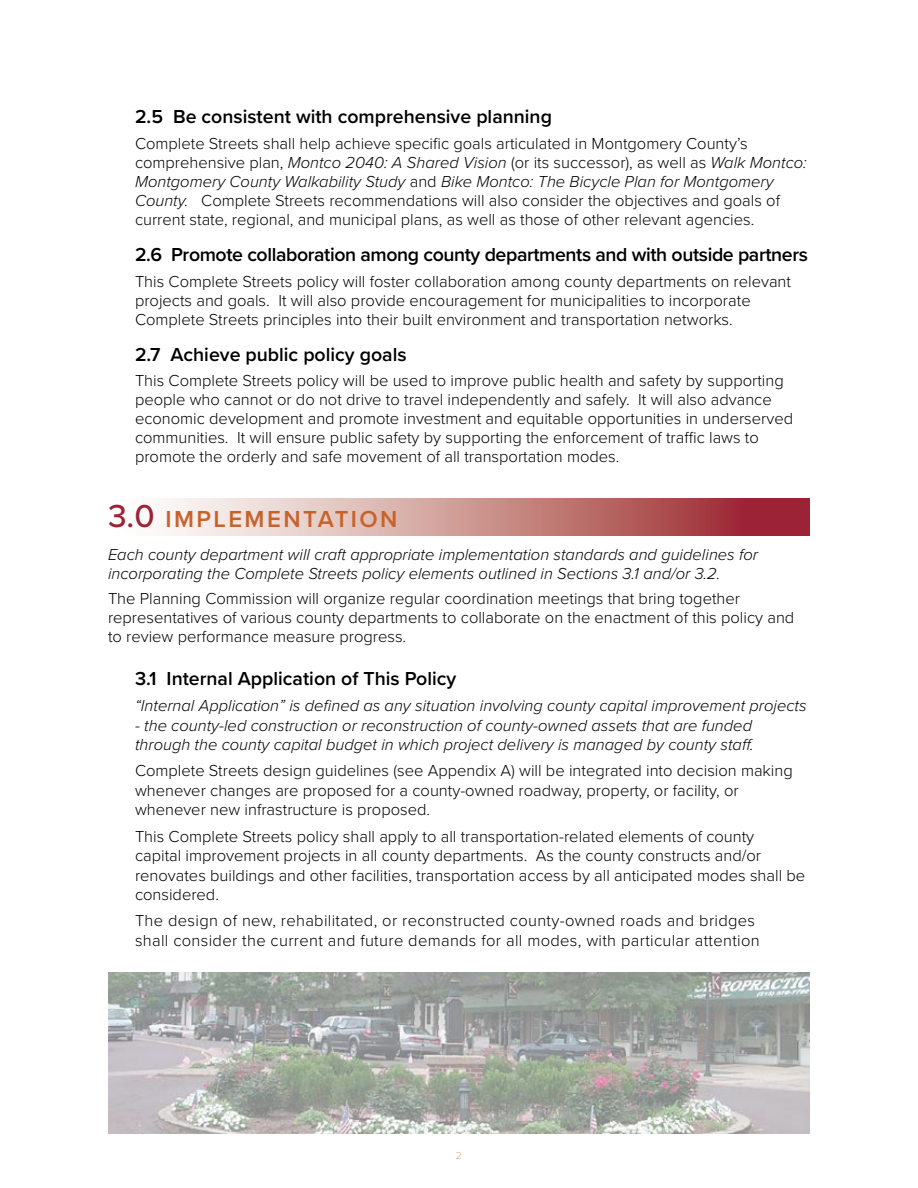
<style>
.page{position:relative;width:918px;height:1188px;background:#fff}
.page>*{position:absolute;margin:0;border:0;box-sizing:border-box;transform-origin:0 0}
.t1{font:600 24px "Proxima Nova";letter-spacing:.1em;color:#c8622a}
.t2{font:600 19.5px "Proxima Nova";color:#000}
.t3{font:600 19.5px "Proxima Nova";letter-spacing:-.02em;color:#000}
.t4{font:300 16.5px/18.9px "Proxima Nova";color:#000}
.t5{font:italic 300 16.5px/18.9px "Proxima Nova";color:#000}
.t6{font:300 16.5px/19.5px "Proxima Nova";letter-spacing:.02em;color:#000}
.t7{font:100 10.5px "Proxima Nova T";color:#c8622a}
.s1{font-style:italic}
.s2{font-weight:500;font-size:33px;color:#9c2336}
</style>
<div class="page">
<svg style="left:166px;top:499px;width:644px;height:37px;background:#c98d8d"></svg>
<img style="left:108px;top:972px;width:702px;height:162px">
<p class="t2" style="left:135px;top:102px;width:418px">2.5 Be consistent with comprehensive planning</p>
<p class="t4" style="left:135px;top:133px;width:673px">Complete Streets shall help achieve specific goals articulated in Montgomery County’s comprehensive plan, <span class="s1">Montco 2040: A Shared Vision</span> (or its successor), as well as <span class="s1">Walk Montco:<br>Montgomery County Walkability Study</span> and <span class="s1">Bike Montco: The Bicycle Plan for Montgomery County.</span> Complete Streets recommendations will also consider the objectives and goals of current state, regional, and municipal plans, as well as those of other relevant agencies.</p>
<p class="t3" style="left:135px;top:240px;width:674px">2.6 Promote collaboration among county departments and with outside partners</p>
<p class="t4" style="left:135px;top:271px;width:658px">This Complete Streets policy will foster collaboration among county departments on relevant projects and goals. It will also provide encouragement for municipalities to incorporate<br>Complete Streets principles into their built environment and transportation networks.</p>
<p class="t2" style="left:135px;top:340px;width:273px">2.7 Achieve public policy goals</p>
<p class="t4" style="left:135px;top:370px;width:660px">This Complete Streets policy will be used to improve public health and safety by supporting people who cannot or do not drive to travel independently and safely. It will also advance economic development and promote investment and equitable opportunities in underserved communities. It will ensure public safety by supporting the enforcement of traffic laws to promote the orderly and safe movement of all transportation modes.</p>
<h1 class="t1" style="left:108px;top:501px;width:291px"><span class="s2">3.0</span> IMPLEMENTATION</h1>
<p class="t5" style="left:108px;top:544px;width:652px">Each county department will craft appropriate implementation standards and guidelines for incorporating the Complete Streets policy elements outlined in Sections 3.1 and/or 3.2.</p>
<p class="t4" style="left:108px;top:588px;width:688px">The Planning Commission will organize regular coordination meetings that bring together representatives of various county departments to collaborate on the enactment of this policy and to review performance measure progress.</p>
<p class="t2" style="left:135px;top:664px;width:323px">3.1 Internal Application of This Policy</p>
<p class="t5" style="left:135px;top:695px;width:673px">“Internal Application” is defined as any situation involving county capital improvement projects</p>
<p class="t5" style="left:135px;top:715px;width:620px;line-height:19.5px">- the county-led construction or reconstruction of county-owned assets that are funded through the county capital budget in which project delivery is managed by county staff.</p>
<p class="t4" style="left:135px;top:760px;width:659px;line-height:19.5px">Complete Streets design guidelines (see Appendix A) will be integrated into decision making whenever changes are proposed for a county-owned roadway, property, or facility, or whenever new infrastructure is proposed.</p>
<p class="t4" style="left:135px;top:826px;width:672px;line-height:19.5px">This Complete Streets policy shall apply to all transportation-related elements of county<br>capital improvement projects in all county departments. As the county constructs and/or renovates buildings and other facilities, transportation access by all anticipated modes shall be considered.</p>
<p class="t6" style="left:135px;top:910px;width:626px">The design of new, rehabilitated, or reconstructed county-owned roads and bridges shall consider the current and future demands for all modes, with particular attention</p>
<p class="t7" style="left:456px;top:1147px;width:8px">2</p>
</div>
